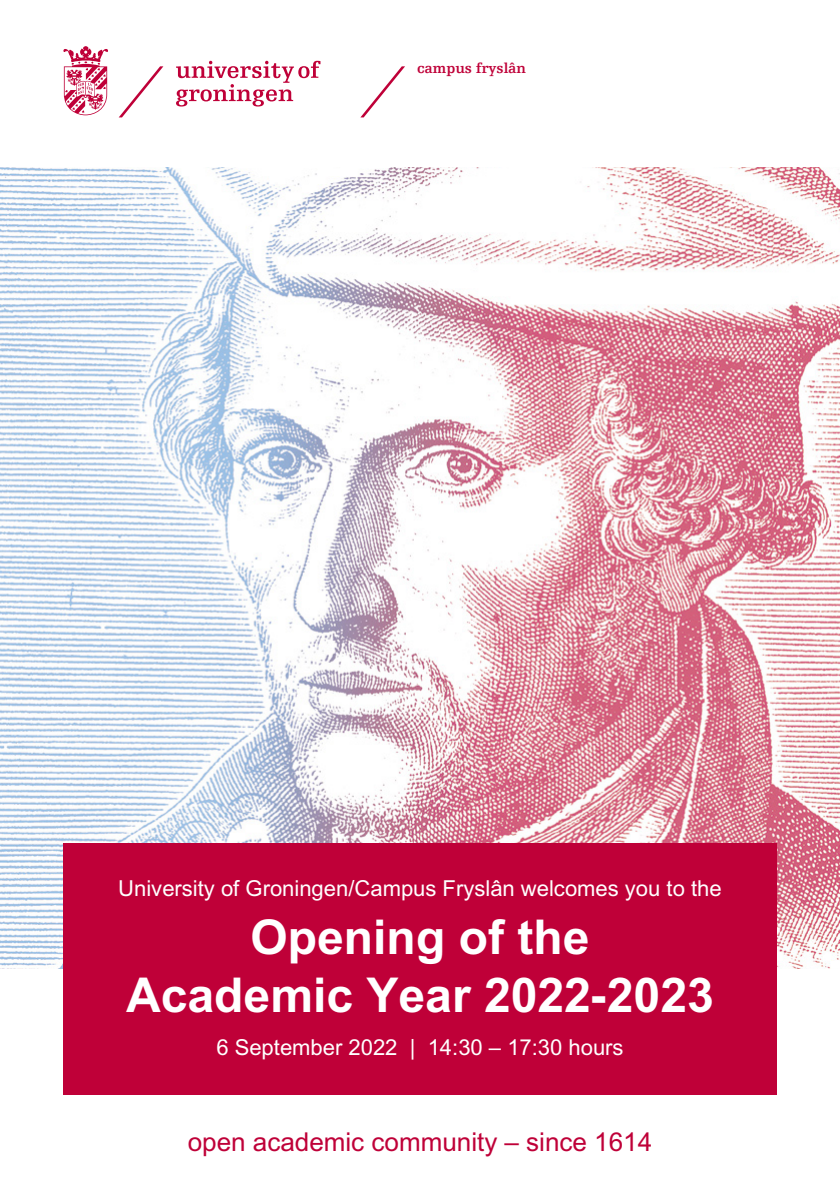
<style>
.page{position:relative;width:840px;height:1191px;background:#fff}
.page>*{position:absolute;margin:0;border:0;box-sizing:border-box;transform-origin:0 0}
.t1{font:700 48px/57.6px "M Arial";color:#fff;text-align:center}
.t2{font:26px "M Arial";color:#bf0038}
.t3{font:22px "M Arial";color:#fff}
.t4{font:700 14.4px "Egyptienne F";color:#bf0038}
</style>
<div class="page">
<img style="left:0;top:167px;width:839px;height:802px">
<div style="left:63px;top:843px;width:713px;height:252px;background:#bf0038"></div>
<svg style="left:176px;top:61px;width:144px;height:45px"></svg>
<svg style="left:360px;top:66px;width:45px;height:51px"></svg>
<svg style="left:119px;top:66px;width:44px;height:51px"></svg>
<svg style="left:63px;top:46px;width:45px;height:69px"></svg>
<p class="t4" style="left:417px;top:61px;width:110px">campus fryslân</p>
<p class="t3" style="left:118px;top:876px;width:604px">University of Groningen/Campus Fryslân welcomes you to the</p>
<h1 class="t1" style="left:126px;top:908px;width:588px">Opening of the<br>Academic Year 2022-2023</h1>
<p class="t3" style="left:216px;top:1034px;width:408px">6 September 2022 | 14:30 – 17:30 hours</p>
<p class="t2" style="left:188px;top:1126px;width:465px">open academic community – since 1614</p>
</div>
